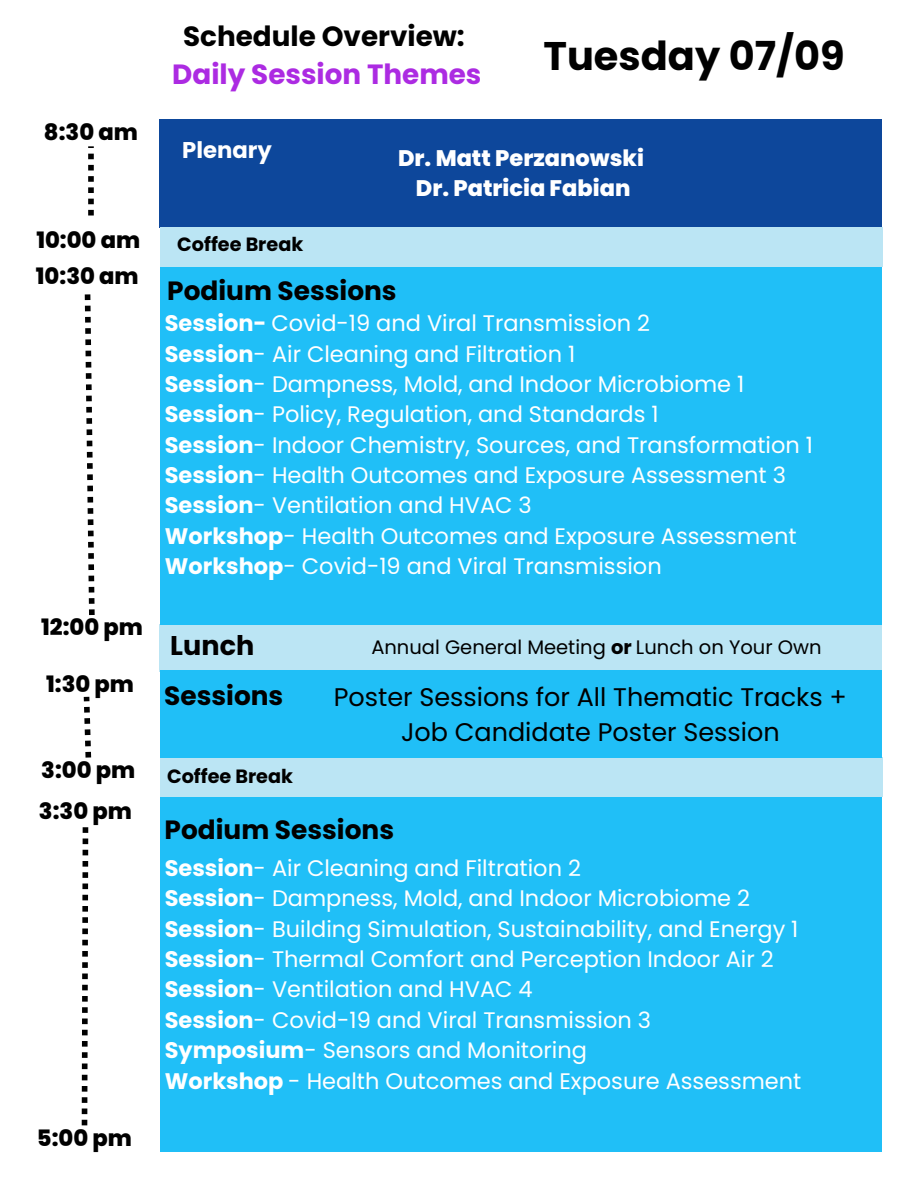
<style>
.page{position:relative;width:918px;height:1188px;background:#fff}
.page>*{position:absolute;margin:0;border:0;box-sizing:border-box;transform-origin:0 0}
.t1{font:700 39.9px "Poppins";color:#000}
.t2{font:700 27.75px/38.1px "Poppins";color:#ac2be2;text-align:center}
.t3{font:700 27px "Poppins";color:#000}
.t4{font:700 26.4px "Poppins";color:#000}
.t5{font:25.5px/35px "Poppins";color:#000;text-align:center}
.t6{font:700 22.8px "Poppins";color:#fff}
.t7{font:800 22.65px "Poppins";color:#000}
.t8{font:22.5px/30.3px "Poppins";color:#fff}
.t9{font:800 22.5px/30.3px "Poppins";color:#fff;text-align:center}
.t10{font:19.5px "Poppins";color:#000}
.t11{font:700 19.2px "Poppins";color:#000}
.s1{color:#000}
.s2{font-weight:700}
</style>
<div class="page">
<svg style="left:84px;top:697px;width:7px;height:61px"></svg>
<svg style="left:85px;top:294px;width:10px;height:321px"></svg>
<svg style="left:82px;top:827px;width:6px;height:298px"></svg>
<svg style="left:88px;top:146px;width:6px;height:70px"></svg>
<div style="left:160px;top:120px;width:722px;height:108px;background:#0d479b"></div>
<div style="left:160px;top:227px;width:722px;height:40px;background:#bbe5f4"></div>
<div style="left:160px;top:625px;width:722px;height:47px;background:#bbe5f4"></div>
<div style="left:160px;top:797px;width:722px;height:355px;background:#20bff7"></div>
<div style="left:160px;top:267px;width:722px;height:358px;background:#20bff7"></div>
<div style="left:160px;top:758px;width:722px;height:39px;background:#bbe5f4"></div>
<div style="left:160px;top:670px;width:722px;height:88px;background:#20bff7"></div>
<h4 class="t7" style="left:44px;top:116px;width:96px">8:30 am</h4>
<h4 class="t7" style="left:36px;top:224px;width:105px">10:00 am</h4>
<h6 class="t7" style="left:36px;top:261px;width:104px">10:30 am</h6>
<h4 class="t7" style="left:41px;top:612px;width:103px">12:00 pm</h4>
<h5 class="t7" style="left:46px;top:668px;width:89px">1:30 pm</h5>
<h2 class="t7" style="left:41px;top:754px;width:96px">3:00 pm</h2>
<h4 class="t7" style="left:39px;top:795px;width:95px">3:30 pm</h4>
<p class="t7" style="left:37px;top:1122px;width:97px">5:00 pm</p>
<h5 class="t2" style="left:172px;top:17px;width:311px"><span class="s1">Schedule Overview:<br></span>Daily Session Themes</h5>
<h2 class="t1" style="left:543px;top:29px;width:303px">Tuesday 07/09</h2>
<h6 class="t6" style="left:182px;top:134px;width:91px">Plenary</h6>
<h2 class="t11" style="left:177px;top:231px;width:127px">Coffee Break</h2>
<h2 class="t9" style="left:398px;top:143px;width:247px">Dr. Matt Perzanowski<br>Dr. Patricia Fabian</h2>
<h4 class="t4" style="left:167px;top:272px;width:231px">Podium Sessions</h4>
<h4 class="t8" style="left:165px;top:308px;width:650px"><span class="s2">Session-</span> Covid-19 and Viral Transmission 2<br><span class="s2">Session</span>- Air Cleaning and Filtration 1<br><span class="s2">Session</span>- Dampness, Mold, and Indoor Microbiome 1<br><span class="s2">Session</span>- Policy, Regulation, and Standards 1<br><span class="s2">Session</span>- Indoor Chemistry, Sources, and Transformation 1<br><span class="s2">Session</span>- Health Outcomes and Exposure Assessment 3<br><span class="s2">Session</span>- Ventilation and HVAC 3<br><span class="s2">Workshop</span>- Health Outcomes and Exposure Assessment <span class="s2">Workshop</span>- Covid-19 and Viral Transmission</h4>
<h2 class="t3" style="left:170px;top:626px;width:85px">Lunch</h2>
<h4 class="t4" style="left:164px;top:678px;width:121px">Sessions</h4>
<h3 class="t11" style="left:167px;top:763px;width:127px">Coffee Break</h3>
<h1 class="t10" style="left:371px;top:633px;width:452px">Annual General Meeting <span class="s2">or</span> Lunch on Your Own</h1>
<h4 class="t5" style="left:334px;top:679px;width:515px">Poster Sessions for All Thematic Tracks +<br>Job Candidate Poster Session</h4>
<h4 class="t4" style="left:165px;top:811px;width:231px">Podium Sessions</h4>
<h4 class="t8" style="left:165px;top:853px;width:638px"><span class="s2">Session</span>- Air Cleaning and Filtration 2<br><span class="s2">Session</span>- Dampness, Mold, and Indoor Microbiome 2<br><span class="s2">Session</span>- Building Simulation, Sustainability, and Energy 1<br><span class="s2">Session</span>- Thermal Comfort and Perception Indoor Air 2<br><span class="s2">Session</span>- Ventilation and HVAC 4<br><span class="s2">Session</span>- Covid-19 and Viral Transmission 3<br><span class="s2">Symposium</span>- Sensors and Monitoring<br><span class="s2">Workshop</span> - Health Outcomes and Exposure Assessment</h4>
</div>
